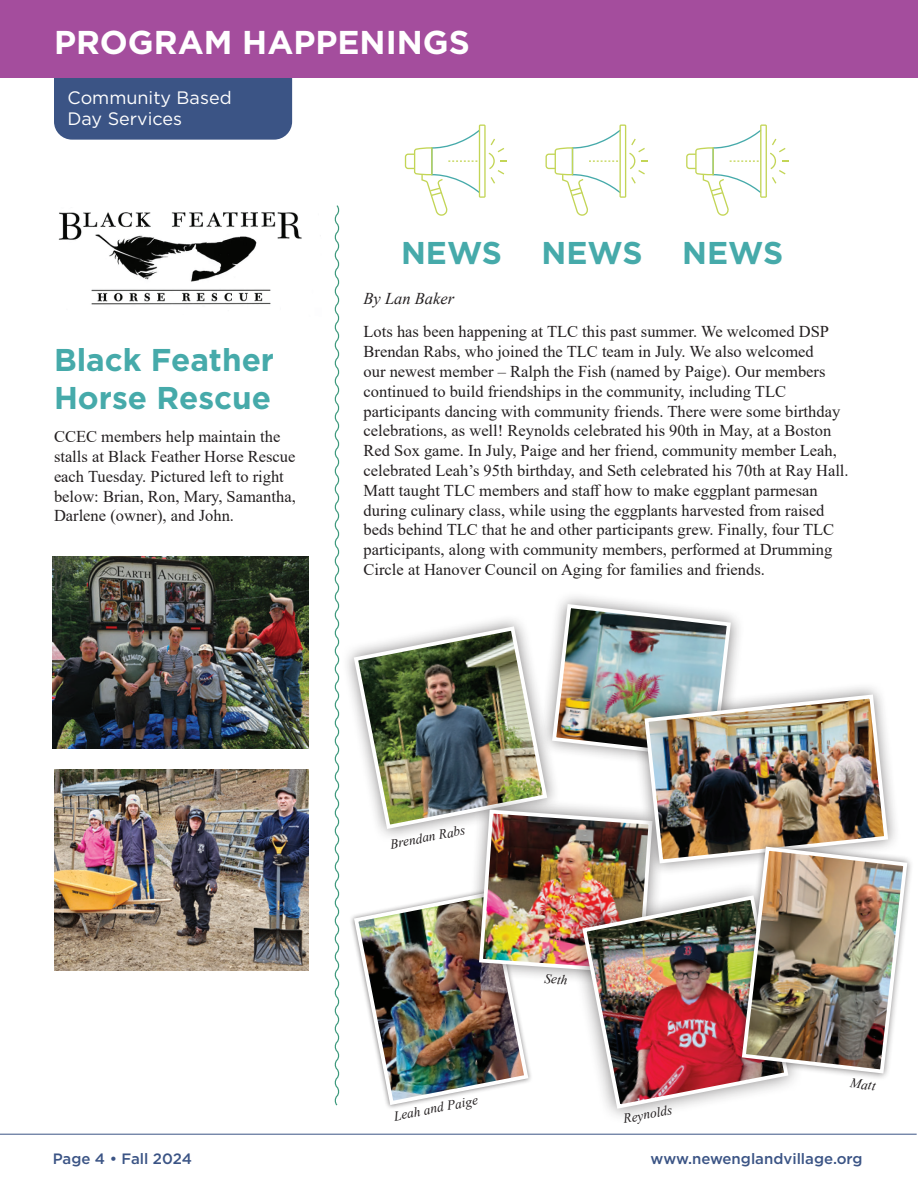
<style>
.page{position:relative;width:918px;height:1188px;background:#fff}
.page>*{position:absolute;margin:0;border:0;box-sizing:border-box;transform-origin:0 0}
.t1{font:700 33px "Gotham";color:#fff}
.t2{font:700 31.5px/37.8px "Gotham";color:#46aaaa}
.t3{font:18px/21px "Gotham";color:#fff}
.t4{font:16.5px/19.8px "Times New Roman";color:#231f20}
.t5{font:italic 16.5px "Times New Roman";color:#231f20}
.t6{font:500 15px "Gotham";color:#3b5485}
.t7{font:italic 13.5px "Times New Roman";color:#231f20}
</style>
<div class="page">
<div style="left:54px;top:54px;width:238px;height:86px;background:#3b5485;border-radius:18px"></div>
<hr style="left:0;top:1134px;width:917px;height:1px;background:#3b5485">
<div style="left:0;top:0;width:918px;height:78px;background:#a44d9d"></div>
<img style="left:53px;top:556px;width:256px;height:193px">
<img style="left:54px;top:769px;width:254px;height:202px">
<svg style="left:405px;top:125px;width:102px;height:91px"></svg>
<svg style="left:546px;top:125px;width:102px;height:91px"></svg>
<svg style="left:686px;top:125px;width:103px;height:91px"></svg>
<div style="left:539px;top:591px;width:205px;height:182px;background:#231f20;opacity:.55"></div>
<img style="left:352px;top:602px;width:557px;height:505px">
<svg style="left:334px;top:205px;width:6px;height:901px"></svg>
<img style="left:58px;top:212px;width:244px;height:93px">
<h1 class="t1" style="left:54px;top:20px;width:417px">PROGRAM HAPPENINGS</h1>
<p class="t3" style="left:68px;top:87px;width:166px">Community Based<br>Day Services</p>
<h2 class="t2" style="left:54px;top:341px;width:222px">Black Feather<br>Horse Rescue</h2>
<p class="t4" style="left:54px;top:426px;width:243px">CCEC members help maintain the stalls at Black Feather Horse Rescue each Tuesday. Pictured left to right below: Brian, Ron, Mary, Samantha, Darlene (owner), and John.</p>
<h2 class="t2" style="left:401px;top:234px;width:102px">NEWS</h2>
<h2 class="t2" style="left:542px;top:234px;width:102px">NEWS</h2>
<h2 class="t2" style="left:682px;top:234px;width:102px">NEWS</h2>
<p class="t5" style="left:364px;top:287px;width:92px">By Lan Baker</p>
<p class="t4" style="left:364px;top:321px;width:487px">Lots has been happening at TLC this past summer. We welcomed DSP Brendan Rabs, who joined the TLC team in July. We also welcomed<br>our newest member – Ralph the Fish (named by Paige). Our members continued to build friendships in the community, including TLC participants dancing with community friends. There were some birthday celebrations, as well! Reynolds celebrated his 90th in May, at a Boston Red Sox game. In July, Paige and her friend, community member Leah, celebrated Leah’s 95th birthday, and Seth celebrated his 70th at Ray Hall.<br>Matt taught TLC members and staff how to make eggplant parmesan during culinary class, while using the eggplants harvested from raised beds behind TLC that he and other participants grew. Finally, four TLC participants, along with community members, performed at Drumming Circle at Hanover Council on Aging for families and friends.</p>
<p class="t7" style="left:388px;top:835px;width:78px;rotate:-11deg">Brendan Rabs</p>
<p class="t7" style="left:545px;top:969px;width:25px;rotate:4deg">Seth</p>
<p class="t7" style="left:392px;top:1107px;width:87px;rotate:-11deg">Leah and Paige</p>
<p class="t7" style="left:622px;top:1110px;width:51px;rotate:-11deg">Reynolds</p>
<p class="t7" style="left:851px;top:1074px;width:27px;rotate:6deg">Matt</p>
<p class="t6" style="left:53px;top:1149px;width:141px">Page 4 • Fall 2024</p>
<p class="t6" style="left:651px;top:1149px;width:214px">www.newenglandvillage.org</p>
</div>
